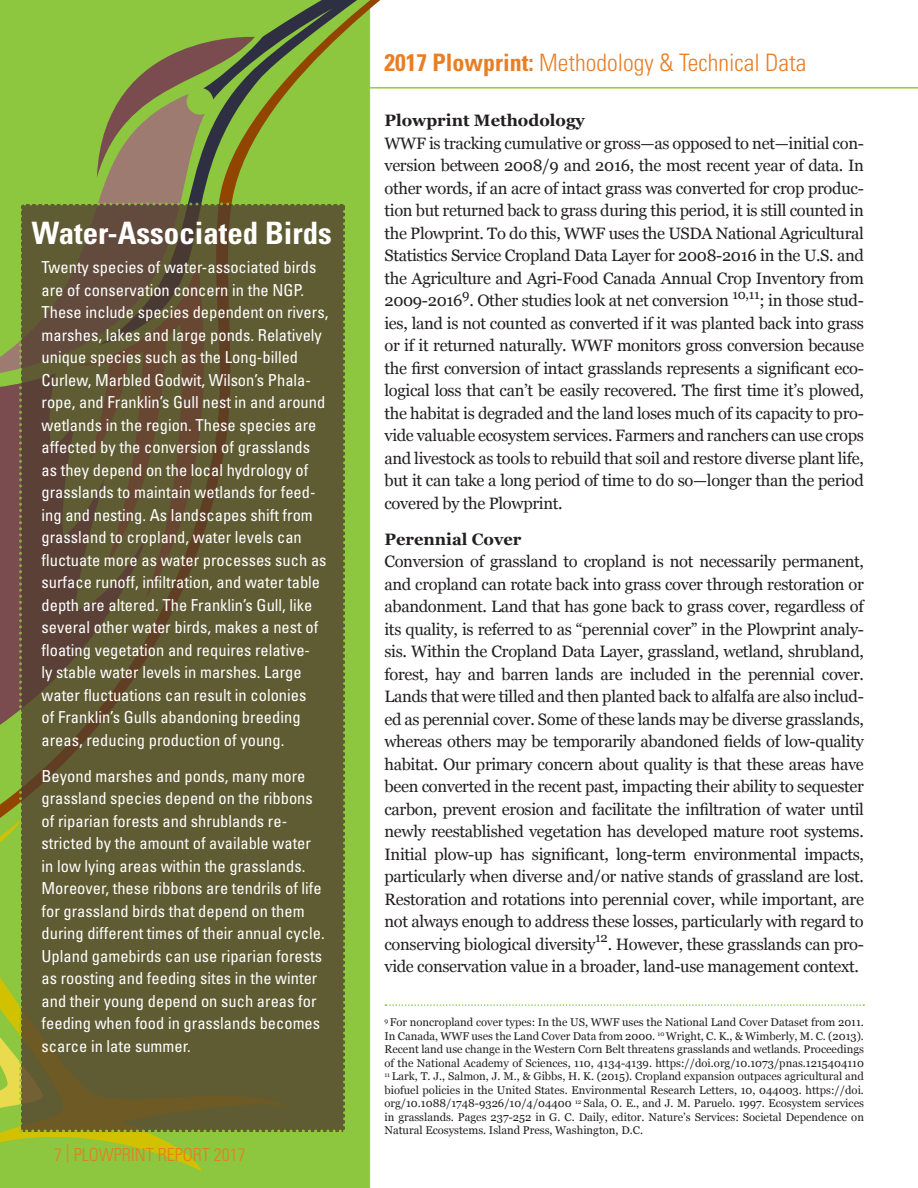
<style>
.page{position:relative;width:918px;height:1188px;background:#fff}
.page>*{position:absolute;margin:0;border:0;box-sizing:border-box;transform-origin:0 0}
.t1{font:700 condensed 30.9px "Univers LT Std";color:#fff}
.t2{font:300 condensed 24px "Univers LT Std";color:#e97e24}
.t3{font:300 condensed 18px "Univers LT Std";color:#e87d1e}
.t4{font:16.5px/22.5px "Georgia";letter-spacing:-.02em;color:#231f20;text-align:justify}
.t5{font:condensed 16.5px/22.5px "Univers LT Std";color:#fff}
.t6{font:700 16.5px "Georgia";color:#231f20}
.t7{font:13.05px "Georgia";color:#231f20}
.t8{font:11.25px/13.5px "Georgia";color:#231f20;text-align:justify}
.s1{color:#e97e24}
.s2{font-weight:700}
</style>
<div class="page">
<div style="left:0;top:908px;width:370px;height:280px;background:#8dc63f"></div>
<hr style="left:370px;top:87px;width:548px;height:2px;background:#96c93e">
<svg style="left:0;top:0;width:452px;height:908px"></svg>
<svg style="left:0;top:1133px;width:290px;height:38px;background:#98c534"></svg>
<svg style="left:0;top:202px;width:346px;height:931px;background:#625c33"></svg>
<svg style="left:385px;top:1004px;width:479px;height:2px"></svg>
<p class="t1" style="left:32px;top:214px;width:302px">Water-Associated Birds</p>
<p class="t5" style="left:42px;top:256px;width:288px">Twenty species of water-associated birds are of conservation concern in the NGP.<br>These include species dependent on rivers, marshes, lakes and large ponds. Relatively unique species such as the Long-billed Curlew, Marbled Godwit, Wilson’s Phala&shy;rope, and Franklin’s Gull nest in and around wetlands in the region. These species are affected by the conversion of grasslands as they depend on the local hydrology of grasslands to maintain wetlands for feed&shy;ing and nesting. As landscapes shift from grassland to cropland, water levels can fluctuate more as water processes such as surface runoff, infiltration, and water table depth are altered. The Franklin’s Gull, like several other water birds, makes a nest of floating vegetation and requires relative-<br>ly stable water levels in marshes. Large water fluctuations can result in colonies<br>of Franklin’s Gulls abandoning breeding areas, reducing production of young.</p>
<p class="t5" style="left:42px;top:764px;width:285px">Beyond marshes and ponds, many more grassland species depend on the ribbons of riparian forests and shrublands re&shy;stricted by the amount of available water in low lying areas within the grasslands.<br>Moreover, these ribbons are tendrils of life for grassland birds that depend on them during different times of their annual cycle.<br>Upland gamebirds can use riparian forests as roosting and feeding sites in the winter and their young depend on such areas for feeding when food in grasslands becomes scarce in late summer.</p>
<p class="t3" style="left:54px;top:1144px;width:193px"><span class="s1">7 </span><sup>|</sup> PLOWPRINT REPORT 2017</p>
<p class="t2" style="left:384px;top:49px;width:424px"><span class="s2">2017 Plowprint:</span> Methodology &amp; Technical Data</p>
<p class="t6" style="left:384px;top:110px;width:202px">Plowprint Methodology</p>
<p class="t4" style="left:384px;top:132px;width:481px">WWF is tracking cumulative or gross—as opposed to net—initial con&shy;version between 2008/9 and 2016, the most recent year of data. In other words, if an acre of intact grass was converted for crop produc&shy;tion but returned back to grass during this period, it is still counted in the Plowprint. To do this, WWF uses the USDA National Agricultural Statistics Service Cropland Data Layer for 2008-2016 in the U.S. and the Agriculture and Agri-Food Canada Annual Crop Inventory from 2009-2016 . Other studies look at net conversion</p>
<p class="t7" style="left:462px;top:286px;width:9px">9</p>
<p class="t7" style="left:732px;top:286px;width:29px">10,11</p>
<p class="t4" style="left:384px;top:290px;width:481px;text-indent:375px">; in those stud&shy;ies, land is not counted as converted if it was planted back into grass or if it returned naturally. WWF monitors gross conversion because the first conversion of intact grasslands represents a significant eco&shy;logical loss that can’t be easily recovered. The first time it’s plowed, the habitat is degraded and the land loses much of its capacity to pro&shy;vide valuable ecosystem services. Farmers and ranchers can use crops and livestock as tools to rebuild that soil and restore diverse plant life, but it can take a long period of time to do so—longer than the period covered by the Plowprint.</p>
<p class="t6" style="left:384px;top:528px;width:138px">Perennial Cover</p>
<p class="t4" style="left:384px;top:551px;width:481px">Conversion of grassland to cropland is not necessarily permanent, and cropland can rotate back into grass cover through restoration or abandonment. Land that has gone back to grass cover, regardless of its quality, is referred to as “perennial cover” in the Plowprint analy&shy;sis. Within the Cropland Data Layer, grassland, wetland, shrubland, forest, hay and barren lands are included in the perennial cover.<br>Lands that were tilled and then planted back to alfalfa are also includ&shy;ed as perennial cover. Some of these lands may be diverse grasslands, whereas others may be temporarily abandoned fields of low-quality habitat. Our primary concern about quality is that these areas have been converted in the recent past, impacting their ability to sequester carbon, prevent erosion and facilitate the infiltration of water until newly reestablished vegetation has developed mature root systems.<br>Initial plow-up has significant, long-term environmental impacts, particularly when diverse and/or native stands of grassland are lost.<br>Restoration and rotations into perennial cover, while important, are not always enough to address these losses, particularly with regard to conserving biological diversity</p>
<p class="t7" style="left:595px;top:930px;width:14px">12</p>
<p class="t4" style="left:384px;top:933px;width:481px;text-indent:223px">. However, these grasslands can pro&shy;vide conservation value in a broader, land-use management context.</p>
<p class="t8" style="left:384px;top:1016px;width:481px"><sup>9</sup> For noncropland cover types: In the US, WWF uses the National Land Cover Dataset from 2011.<br>In Canada, WWF uses the Land Cover Data from 2000. <sup>10</sup> Wright, C. K., &amp; Wimberly, M. C. (2013).<br>Recent land use change in the Western Corn Belt threatens grasslands and wetlands. Proceedings of the National Academy of Sciences, 110, 4134-4139. https://doi.org/10.1073/pnas.1215404110<br><sup>11</sup> Lark, T. J., Salmon, J. M., &amp; Gibbs, H. K. (2015). Cropland expansion outpaces agricultural and biofuel policies in the United States. Environmental Research Letters, 10, 044003. https://doi. org/10.1088/1748-9326/10/4/04400 <sup>12</sup> Sala, O. E., and J. M. Paruelo. 1997. Ecosystem services in grasslands. Pages 237-252 in G. C. Daily, editor. Nature’s Services: Societal Dependence on Natural Ecosystems. Island Press, Washington, D.C.</p>
</div>
